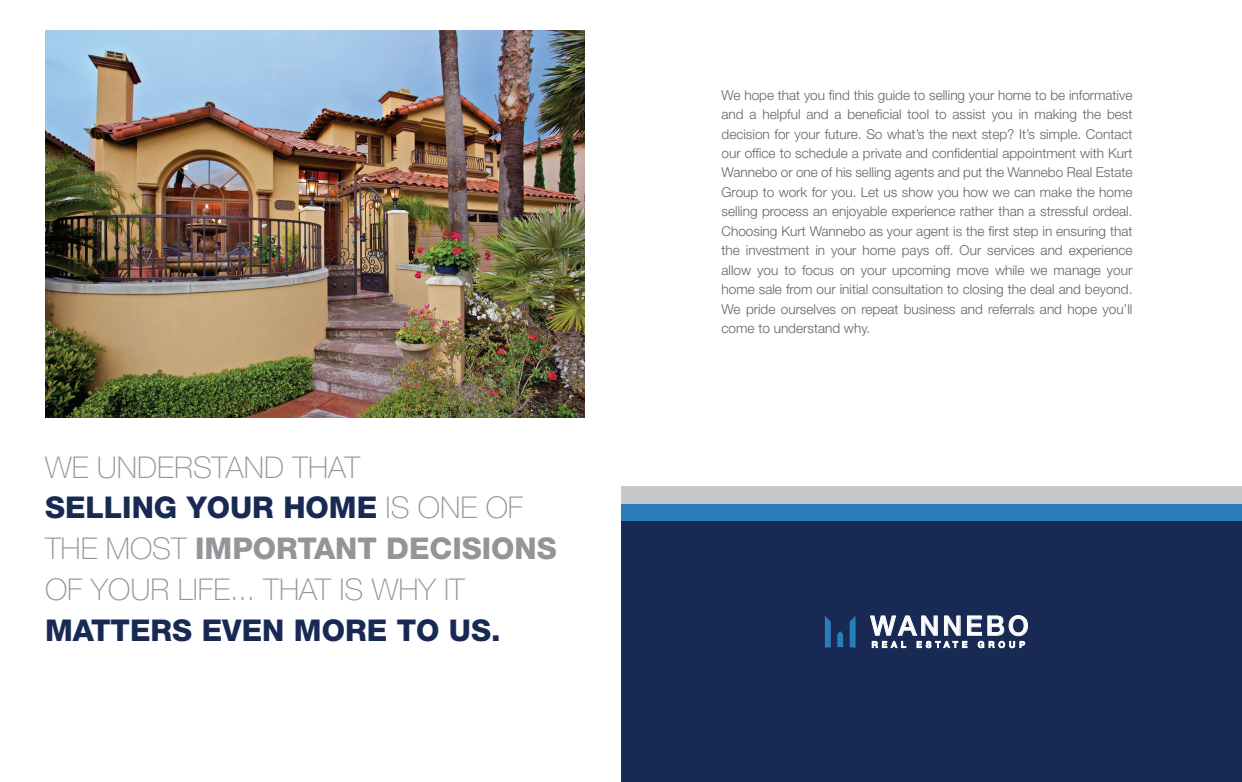
<style>
.page{position:relative;width:1242px;height:782px;background:#fff}
.page>*{position:absolute;margin:0;border:0;box-sizing:border-box;transform-origin:0 0}
.t1{font:100 30px/40.8px "Helvetica Neue LT Std";color:#939598}
.t2{font:800 30px "Helvetica Neue LT Std";color:#182a53}
.t3{font:500 26.9px "Helvetica Neue";letter-spacing:.125em;color:#fff}
.t4{font:300 13.6px/19.4px "Helvetica Neue LT Std";color:#636366;text-align:justify}
.t5{font:500 8.7px "Helvetica Neue";letter-spacing:.465em;color:#fff}
.s1{font-weight:800;color:#182a53}
.s2{font-weight:800}
</style>
<div class="page">
<div style="left:621px;top:503px;width:621px;height:18px;background:#2a7cba"></div>
<div style="left:621px;top:486px;width:621px;height:17px;background:#c6c8c9"></div>
<div style="left:621px;top:521px;width:621px;height:260px;background:#182a53"></div>
<svg style="left:837px;top:631px;width:6px;height:15px"></svg>
<svg style="left:825px;top:616px;width:6px;height:31px"></svg>
<svg style="left:850px;top:616px;width:6px;height:31px"></svg>
<img style="left:45px;top:31px;width:540px;height:386px">
<h1 class="t1" style="left:45px;top:446px;width:513px">WE UNDERSTAND THAT<br><span class="s1">SELLING YOUR HOME</span> IS ONE OF<br>THE MOST <span class="s2">IMPORTANT DECISIONS<br></span>OF YOUR LIFE... THAT IS WHY IT</h1>
<h1 class="t2" style="left:45px;top:612px;width:457px">MATTERS EVEN MORE TO US.</h1>
<p class="t4" style="left:722px;top:85px;width:413px">We hope that you find this guide to selling your home to be informative and a helpful and a beneficial tool to assist you in making the best decision for your future. So what’s the next step? It’s simple. Contact our office to schedule a private and confidential appointment with Kurt Wannebo or one of his selling agents and put the Wannebo Real Estate Group to work for you. Let us show you how we can make the home selling process an enjoyable experience rather than a stressful ordeal.<br>Choosing Kurt Wannebo as your agent is the first step in ensuring that the investment in your home pays off. Our services and experience allow you to focus on your upcoming move while we manage your home sale from our initial consultation to closing the deal and beyond.<br>We pride ourselves on repeat business and referrals and hope you’ll come to understand why.</p>
<h2 class="t3" style="left:870px;top:603px;width:160px">WANNEBO</h2>
<p class="t5" style="left:872px;top:637px;width:155px">REAL ESTATE GROUP</p>
</div>
